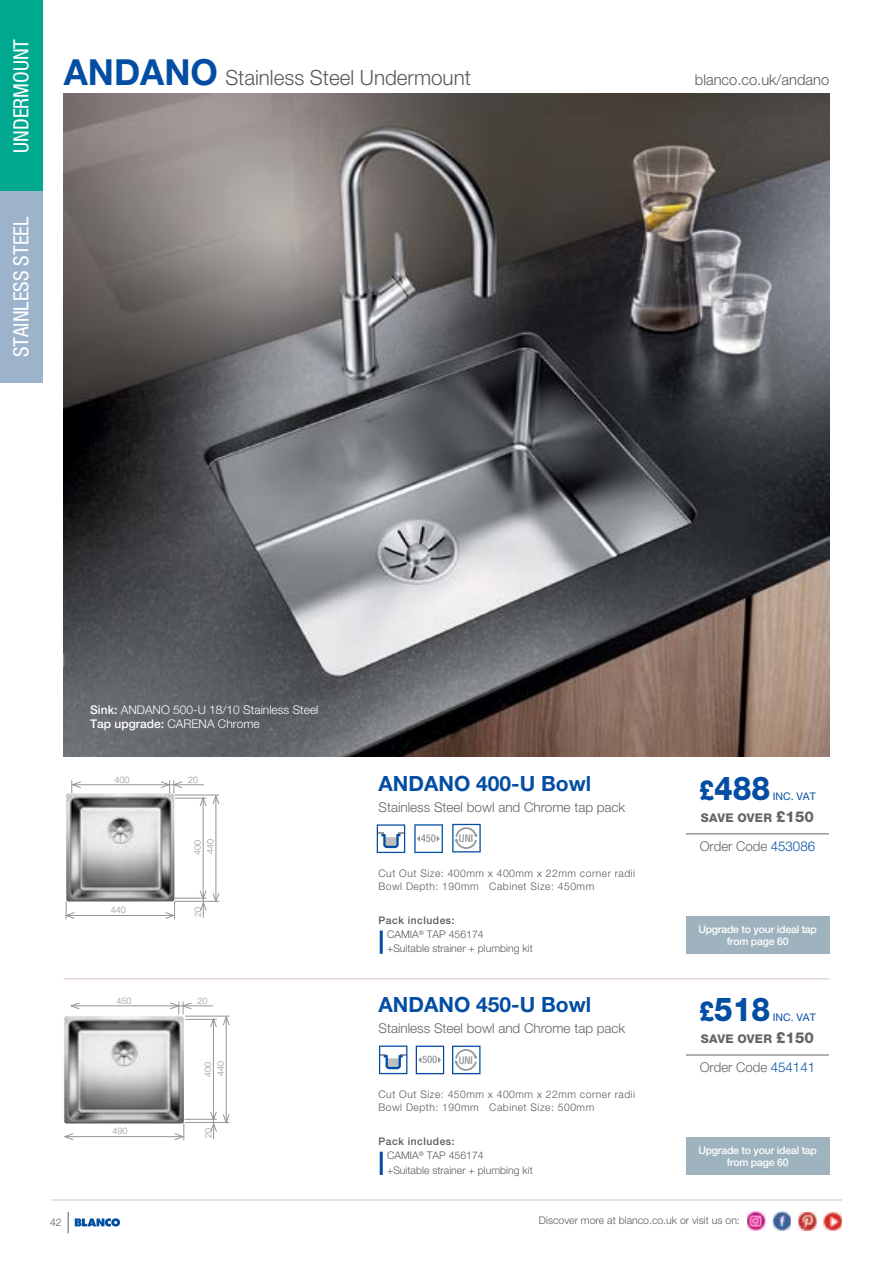
<style>
.page{position:relative;width:893px;height:1263px;background:#fff}
.page>*{position:absolute;margin:0;border:0;box-sizing:border-box;transform-origin:0 0}
.t1{font:800 33px "Helvetica Neue LT Pro";letter-spacing:-.005em;color:#034ea2;scale:.9 1}
.t2{font:300 21px "Helvetica Neue LT Pro";color:#58595b}
.t3{font:700 21px "Helvetica Neue LT Pro";color:#034ea2}
.t4{font:condensed 21px "Helvetica Neue";color:#fff}
.t5{font:300 15px "Helvetica Neue LT Pro";color:#58595b}
.t6{font:300 13.5px "Helvetica Neue LT Pro";color:#636466}
.t7{font:300 12px/14.4px "Helvetica Neue LT Pro";color:#fff}
.t8{font:800 12px "Helvetica Neue LT Pro";letter-spacing:.02em;color:#636466}
.t9{font:500 condensed 10.65px "Helvetica Neue LT Pro";color:#939598}
.t10{font:300 10.5px/14.1px "Helvetica Neue LT Pro";color:#58595b}
.t11{font:300 10.5px/12.6px "Helvetica Neue LT Pro";letter-spacing:.05em;color:#58595b}
.t12{font:500 10.5px/12.6px "Helvetica Neue LT Pro";letter-spacing:-.02em;color:#fff;text-align:center}
.t13{font:10.5px "Helvetica Neue LT Pro";color:#034ea2}
.t14{font:300 9px/12.8px "Helvetica Neue LT Pro";color:#939598}
.s1{font-weight:700;font-size:36px;color:#034ea2}
.s2{font-weight:500}
.s3{font-size:27px}
.s4{font-size:15px}
.s5{color:#034ea2}
</style>
<div class="page">
<svg style="left:416px;top:1046px;width:28px;height:28px"></svg>
<svg style="left:432px;top:1055px;width:5px;height:8px"></svg>
<svg style="left:379px;top:1045px;width:28px;height:29px"></svg>
<svg style="left:452px;top:1045px;width:28px;height:29px"></svg>
<svg style="left:377px;top:824px;width:28px;height:29px"></svg>
<svg style="left:414px;top:824px;width:29px;height:29px"></svg>
<svg style="left:452px;top:824px;width:29px;height:28px"></svg>
<div style="left:0;top:0;width:43px;height:191px;background:#00a88f"></div>
<div style="left:0;top:191px;width:43px;height:192px;background:#9db3cc"></div>
<hr style="left:73px;top:784px;width:96px;height:1px;background:#939598">
<hr style="left:174px;top:784px;width:30px;height:1px;background:#939598">
<hr style="left:66px;top:915px;width:108px;height:1px;background:#939598">
<hr style="left:175px;top:795px;width:44px;height:1px;background:#939598">
<hr style="left:175px;top:901px;width:44px;height:1px;background:#939598">
<svg style="left:165px;top:901px;width:10px;height:18px"></svg>
<svg style="left:65px;top:901px;width:10px;height:18px"></svg>
<hr style="left:175px;top:798px;width:31px;height:1px;background:#939598">
<hr style="left:174px;top:898px;width:32px;height:1px;background:#939598">
<svg style="left:71px;top:780px;width:10px;height:13px"></svg>
<svg style="left:160px;top:780px;width:23px;height:13px"></svg>
<hr style="left:203px;top:798px;width:1px;height:101px;background:#939598">
<hr style="left:216px;top:796px;width:1px;height:105px;background:#939598">
<svg style="left:200px;top:795px;width:19px;height:11px"></svg>
<svg style="left:200px;top:890px;width:19px;height:28px"></svg>
<img style="left:66px;top:793px;width:108px;height:108px">
<hr style="left:71px;top:1005px;width:107px;height:1px;background:#939598">
<svg style="left:70px;top:1002px;width:10px;height:7px"></svg>
<hr style="left:183px;top:1005px;width:30px;height:1px;background:#939598">
<hr style="left:65px;top:1136px;width:118px;height:1px;background:#939598">
<svg style="left:64px;top:1133px;width:9px;height:7px"></svg>
<hr style="left:185px;top:1016px;width:44px;height:1px;background:#939598">
<hr style="left:185px;top:1122px;width:44px;height:1px;background:#939598">
<svg style="left:174px;top:1123px;width:10px;height:17px"></svg>
<hr style="left:185px;top:1019px;width:32px;height:1px;background:#939598">
<hr style="left:185px;top:1119px;width:32px;height:1px;background:#939598">
<svg style="left:170px;top:1001px;width:22px;height:13px"></svg>
<hr style="left:213px;top:1019px;width:1px;height:101px;background:#939598">
<svg style="left:210px;top:1018px;width:7px;height:9px"></svg>
<hr style="left:226px;top:1017px;width:1px;height:105px;background:#939598">
<svg style="left:223px;top:1016px;width:7px;height:10px"></svg>
<svg style="left:223px;top:1114px;width:7px;height:9px"></svg>
<svg style="left:210px;top:1111px;width:7px;height:28px"></svg>
<img style="left:64px;top:1016px;width:120px;height:107px">
<img style="left:64px;top:94px;width:765px;height:663px">
<svg style="left:63px;top:654px;width:1px;height:13px"></svg>
<hr style="left:64px;top:978px;width:765px;height:1px;background:#e2d6d1">
<div style="left:686px;top:917px;width:143px;height:37px;background:#9eb3be"></div>
<div style="left:686px;top:1138px;width:143px;height:37px;background:#9eb3be"></div>
<hr style="left:686px;top:834px;width:143px;height:1px;background:#636466">
<hr style="left:686px;top:1055px;width:143px;height:1px;background:#636466">
<hr style="left:380px;top:930px;width:3px;height:24px;background:#034ea2">
<hr style="left:380px;top:1152px;width:3px;height:23px;background:#034ea2">
<hr style="left:51px;top:1199px;width:791px;height:2px;background:#e2d6d1">
<img style="left:747px;top:1212px;width:18px;height:18px">
<img style="left:772px;top:1212px;width:19px;height:18px">
<img style="left:798px;top:1212px;width:18px;height:18px">
<img style="left:824px;top:1212px;width:18px;height:18px">
<svg style="left:75px;top:1218px;width:45px;height:8px"></svg>
<svg style="left:68px;top:1212px;width:1px;height:21px"></svg>
<h2 class="t4" style="left:9px;top:152px;width:115px;rotate:-90deg">UNDERMOUNT</h2>
<h2 class="t4" style="left:9px;top:357px;width:142px;rotate:-90deg">STAINLESS STEEL</h2>
<h2 class="t2" style="left:64px;top:65px;width:409px"><span class="s1">ANDANO</span> Stainless Steel Undermount</h2>
<h3 class="t5" style="left:695px;top:71px;width:136px">blanco.co.uk/andano</h3>
<p class="t7" style="left:90px;top:702px;width:230px"><span class="s2">Sink:</span> ANDANO 500-U 18/10 Stainless Steel<br><span class="s2">Tap upgrade:</span> CARENA Chrome</p>
<p class="t14" style="left:115px;top:773px;width:17px">400</p>
<p class="t14" style="left:188px;top:773px;width:12px">20</p>
<p class="t14" style="left:111px;top:903px;width:17px">440</p>
<p class="t14" style="left:191px;top:855px;width:18px;rotate:-90deg">400<br>440</p>
<p class="t14" style="left:191px;top:917px;width:12px;rotate:-90deg">20</p>
<p class="t14" style="left:116px;top:994px;width:17px">450</p>
<p class="t14" style="left:197px;top:994px;width:12px">20</p>
<p class="t14" style="left:113px;top:1125px;width:17px">490</p>
<p class="t14" style="left:201px;top:1076px;width:18px;rotate:-90deg">400<br>440</p>
<p class="t14" style="left:202px;top:1138px;width:12px;rotate:-90deg">20</p>
<p class="t11" style="left:50px;top:1216px;width:13px">42</p>
<h2 class="t3" style="left:379px;top:771px;width:214px">ANDANO 400-U Bowl</h2>
<p class="t6" style="left:379px;top:799px;width:248px">Stainless Steel bowl and Chrome tap pack</p>
<p class="t9" style="left:459px;top:832px;width:16px">UNI</p>
<p class="t11" style="left:379px;top:867px;width:258px">Cut Out Size: 400mm x 400mm x 22mm corner radii<br>Bowl Depth: 190mm Cabinet Size: 450mm</p>
<p class="t10" style="left:387px;top:913px;width:147px;text-indent:-9px"><span class="s2">Pack includes:<br></span>CAMIA<sup>®</sup> TAP 456174<br>+Suitable strainer + plumbing kit</p>
<h2 class="t3" style="left:379px;top:992px;width:214px">ANDANO 450-U Bowl</h2>
<p class="t6" style="left:379px;top:1020px;width:248px">Stainless Steel bowl and Chrome tap pack</p>
<p class="t9" style="left:459px;top:1054px;width:16px">UNI</p>
<p class="t11" style="left:379px;top:1088px;width:258px">Cut Out Size: 450mm x 400mm x 22mm corner radii<br>Bowl Depth: 190mm Cabinet Size: 500mm</p>
<p class="t10" style="left:387px;top:1134px;width:147px;text-indent:-9px"><span class="s2">Pack includes:<br></span>CAMIA<sup>®</sup> TAP 456174<br>+Suitable strainer + plumbing kit</p>
<h1 class="t1" style="left:699px;top:769px;width:80px"><span class="s3">£</span>488</h1>
<p class="t13" style="left:773px;top:790px;width:44px">INC. VAT</p>
<p class="t8" style="left:701px;top:811px;width:115px">SAVE OVER <span class="s4">£150</span></p>
<p class="t6" style="left:700px;top:838px;width:117px">Order Code <span class="s5">453086</span></p>
<p class="t12" style="left:698px;top:922px;width:120px">Upgrade to your ideal tap from page 60</p>
<h1 class="t1" style="left:699px;top:990px;width:80px"><span class="s3">£</span>518</h1>
<p class="t13" style="left:773px;top:1011px;width:44px">INC. VAT</p>
<p class="t8" style="left:701px;top:1032px;width:115px">SAVE OVER <span class="s4">£150</span></p>
<p class="t6" style="left:700px;top:1059px;width:117px">Order Code <span class="s5">454141</span></p>
<p class="t12" style="left:698px;top:1144px;width:120px">Upgrade to your ideal tap from page 60</p>
<p class="t10" style="left:539px;top:1212px;width:202px">Discover more at blanco.co.uk or visit us on:</p>
</div>
